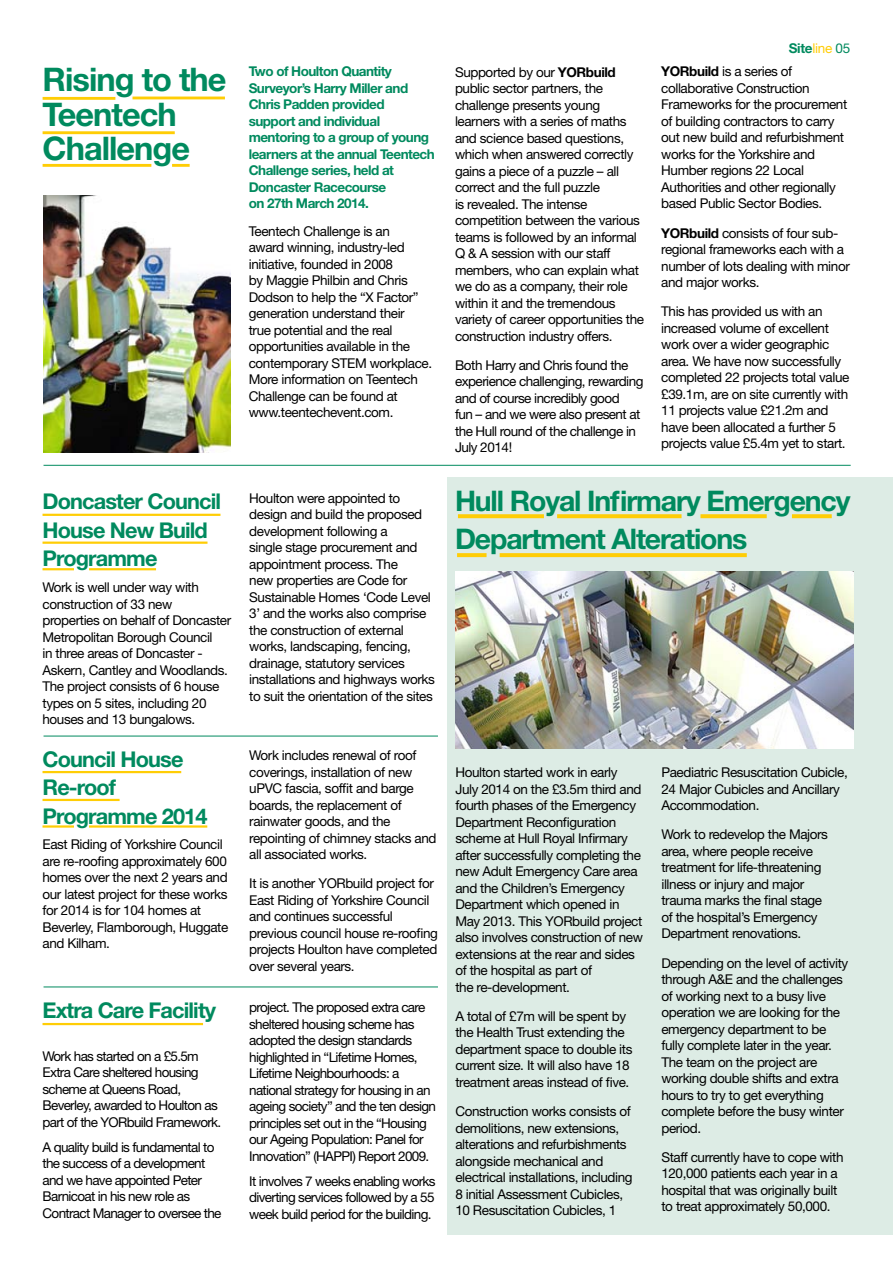
<style>
.page{position:relative;width:893px;height:1263px;background:#fff}
.page>*{position:absolute;margin:0;border:0;box-sizing:border-box;transform-origin:0 0}
.t1{font:700 32.55px/34.5px "Helvetica Neue";letter-spacing:-.03em;color:#008a5e}
.t2{font:700 28.5px/37.2px "Helvetica Neue";letter-spacing:-.04em;color:#008a5e}
.t3{font:700 21.75px/28.5px "Helvetica Neue";letter-spacing:-.04em;color:#008a5e}
.t4{font:13.5px/16.5px "Helvetica Neue";letter-spacing:-.03em;color:#000}
.t5{font:13.5px/16.5px "Helvetica Neue";letter-spacing:-.05em;color:#000}
.t6{font:700 13.5px/16.5px "Helvetica Neue";letter-spacing:-.04em;color:#008a5e}
.s1{font-weight:700}
.s2{font-weight:400;color:#ffcd05}
.s3{font-weight:400}
</style>
<div class="page">
<hr style="left:44px;top:465px;width:807px;height:1px;background:#008a5e">
<hr style="left:44px;top:736px;width:394px;height:1px;background:#008a5e">
<hr style="left:44px;top:986px;width:394px;height:1px;background:#008a5e">
<hr style="left:43px;top:97px;width:72px;height:3px;background:#ffcd05">
<hr style="left:133px;top:97px;width:92px;height:2px;background:#ffcd05">
<hr style="left:43px;top:131px;width:132px;height:3px;background:#ffcd05">
<hr style="left:43px;top:164px;width:108px;height:3px;background:#ffcd05">
<hr style="left:172px;top:164px;width:18px;height:3px;background:#ffcd05">
<img style="left:44px;top:196px;width:186px;height:257px">
<div style="left:447px;top:477px;width:446px;height:757px;background:#ddece5"></div>
<img style="left:455px;top:572px;width:398px;height:176px">
<svg style="left:458px;top:514px;width:86px;height:4px"></svg>
<svg style="left:457px;top:553px;width:30px;height:4px"></svg>
<svg style="left:557px;top:514px;width:124px;height:4px"></svg>
<svg style="left:700px;top:514px;width:67px;height:4px"></svg>
<svg style="left:792px;top:514px;width:40px;height:4px"></svg>
<svg style="left:500px;top:553px;width:247px;height:4px"></svg>
<hr style="left:43px;top:568px;width:31px;height:2px;background:#ffcd05">
<hr style="left:43px;top:541px;width:164px;height:3px;background:#ffcd05">
<hr style="left:89px;top:568px;width:67px;height:2px;background:#ffcd05">
<hr style="left:43px;top:514px;width:177px;height:2px;background:#ffcd05">
<hr style="left:43px;top:825px;width:31px;height:3px;background:#ffcd05">
<hr style="left:43px;top:799px;width:77px;height:2px;background:#ffcd05">
<hr style="left:89px;top:825px;width:118px;height:3px;background:#ffcd05">
<hr style="left:43px;top:771px;width:138px;height:2px;background:#ffcd05">
<hr style="left:43px;top:1023px;width:160px;height:2px;background:#ffcd05">
<h1 class="t1" style="left:43px;top:62px;width:186px">Rising to the<br>Teentech<br>Challenge</h1>
<p class="t6" style="left:249px;top:63px;width:188px">Two of Houlton Quantity<br>Surveyor’s Harry Miller and<br>Chris Padden provided support and individual mentoring to a group of young learners at the annual Teentech<br>Challenge series, held at<br>Doncaster Racecourse<br>on 27th March 2014.</p>
<p class="t4" style="left:249px;top:223px;width:185px">Teentech Challenge is an<br>award winning, industry-led initiative, founded in 2008<br>by Maggie Philbin and Chris<br>Dodson to help the “X Factor” generation understand their<br>true potential and the real opportunities available in the contemporary STEM workplace.<br>More information on Teentech<br>Challenge can be found at www.teentechevent.com.</p>
<h3 class="t3" style="left:43px;top:487px;width:180px">Doncaster Council<br>House New Build<br>Programme</h3>
<p class="t4" style="left:43px;top:579px;width:190px">Work is well under way with construction of 33 new properties on behalf of Doncaster<br>Metropolitan Borough Council<br>in three areas of Doncaster -<br>Askern, Cantley and Woodlands.<br>The project consists of 6 house types on 5 sites, including 20 houses and 13 bungalows.</p>
<h3 class="t3" style="left:43px;top:744px;width:167px">Council House<br>Re-roof<br>Programme 2014</h3>
<p class="t4" style="left:43px;top:836px;width:187px">East Riding of Yorkshire Council are re-roofing approximately 600 homes over the next 2 years and our latest project for these works for 2014 is for 104 homes at<br>Beverley, Flamborough, Huggate and Kilham.</p>
<h3 class="t3" style="left:43px;top:996px;width:175px">Extra Care Facility</h3>
<p class="t5" style="left:43px;top:1048px;width:180px">Work has started on a £5.5m<br>Extra Care sheltered housing scheme at Queens Road,<br>Beverley, awarded to Houlton as part of the YORbuild Framework.</p>
<p class="t5" style="left:43px;top:1139px;width:181px">A quality build is fundamental to the success of a development and we have appointed Peter<br>Barnicoat in his new role as<br>Contract Manager to oversee the</p>
<p class="t4" style="left:249px;top:490px;width:187px">Houlton were appointed to design and build the proposed development following a<br>single stage procurement and appointment process. The<br>new properties are Code for<br>Sustainable Homes ‘Code Level<br>3’ and the works also comprise the construction of external works, landscaping, fencing, drainage, statutory services installations and highways works to suit the orientation of the sites</p>
<p class="t4" style="left:249px;top:747px;width:189px">Work includes renewal of roof coverings, installation of new uPVC fascia, soffit and barge boards, the replacement of rainwater goods, and the repointing of chimney stacks and all associated works.</p>
<p class="t4" style="left:249px;top:875px;width:190px">It is another YORbuild project for<br>East Riding of Yorkshire Council and continues successful previous council house re-roofing projects Houlton have completed over several years.</p>
<p class="t5" style="left:249px;top:999px;width:188px">project. The proposed extra care sheltered housing scheme has adopted the design standards highlighted in “Lifetime Homes,<br>Lifetime Neighbourhoods: a national strategy for housing in an ageing society” and the ten design principles set out in the “Housing our Ageing Population: Panel for<br>Innovation” (HAPPI) Report 2009.</p>
<p class="t4" style="left:249px;top:1172px;width:188px;text-align:justify">It involves 7 weeks enabling works diverting services followed by a 55 week build period for the building.</p>
<p class="t4" style="left:455px;top:63px;width:191px">Supported by our <span class="s1">YORbuild </span>public sector partners, the challenge presents young learners with a series of maths and science based questions, which when answered correctly gains a piece of a puzzle – all correct and the full puzzle<br>is revealed. The intense competition between the various teams is followed by an informal<br>Q &amp; A session with our staff members, who can explain what we do as a company, their role within it and the tremendous variety of career opportunities the construction industry offers.</p>
<p class="t4" style="left:455px;top:356px;width:190px">Both Harry and Chris found the experience challenging, rewarding and of course incredibly good<br>fun – and we were also present at the Hull round of the challenge in<br>July 2014!</p>
<p class="t6" style="left:789px;top:40px;width:63px">Site<span class="s2">line</span> <span class="s3">05</span></p>
<p class="t4" style="left:661px;top:63px;width:188px"><span class="s1">YORbuild</span> is a series of collaborative Construction<br>Frameworks for the procurement of building contractors to carry out new build and refurbishment works for the Yorkshire and<br>Humber regions 22 Local<br>Authorities and other regionally based Public Sector Bodies.</p>
<p class="t4" style="left:661px;top:224px;width:190px"><span class="s1">YORbuild</span> consists of four sub&shy;regional frameworks each with a number of lots dealing with minor and major works.</p>
<p class="t4" style="left:661px;top:303px;width:190px">This has provided us with an increased volume of excellent work over a wider geographic area. We have now successfully completed 22 projects total value £39.1m, are on site currently with<br>11 projects value £21.2m and have been allocated a further 5 projects value £5.4m yet to start.</p>
<h2 class="t2" style="left:455px;top:482px;width:397px">Hull Royal Infirmary Emergency<br>Department Alterations</h2>
<p class="t4" style="left:455px;top:764px;width:189px">Houlton started work in early<br>July 2014 on the £3.5m third and fourth phases of the Emergency<br>Department Reconfiguration scheme at Hull Royal Infirmary after successfully completing the new Adult Emergency Care area and the Children’s Emergency<br>Department which opened in<br>May 2013. This YORbuild project also involves construction of new extensions at the rear and sides of the hospital as part of<br>the re-development.</p>
<p class="t4" style="left:455px;top:1008px;width:179px">A total of £7m will be spent by the Health Trust extending the department space to double its current size. It will also have 18 treatment areas instead of five.</p>
<p class="t4" style="left:455px;top:1103px;width:179px">Construction works consists of demolitions, new extensions, alterations and refurbishments alongside mechanical and electrical installations, including<br>8 initial Assessment Cubicles,<br>10 Resuscitation Cubicles, 1</p>
<p class="t4" style="left:661px;top:764px;width:188px">Paediatric Resuscitation Cubicle,<br>24 Major Cubicles and Ancillary<br>Accommodation.</p>
<p class="t4" style="left:661px;top:826px;width:168px">Work to redevelop the Majors area, where people receive treatment for life-threatening illness or injury and major trauma marks the final stage of the hospital’s Emergency<br>Department renovations.</p>
<p class="t4" style="left:661px;top:954px;width:188px">Depending on the level of activity through A&amp;E and the challenges of working next to a busy live operation we are looking for the emergency department to be fully complete later in the year.<br>The team on the project are working double shifts and extra hours to try to get everything complete before the busy winter period.</p>
<p class="t4" style="left:661px;top:1148px;width:184px">Staff currently have to cope with<br>120,000 patients each year in a hospital that was originally built to treat approximately 50,000.</p>
</div>
